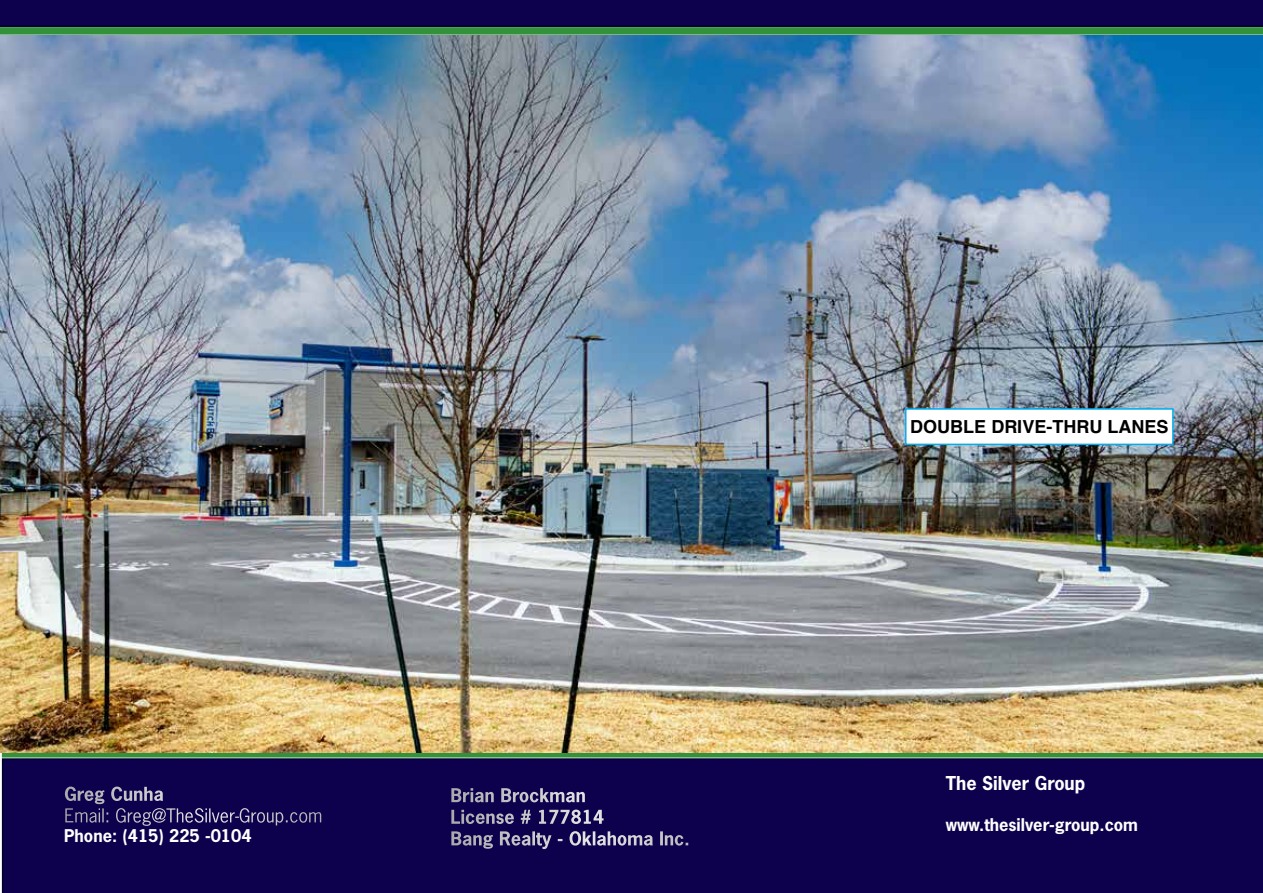
<style>
.page{position:relative;width:1263px;height:893px;background:#fff}
.page>*{position:absolute;margin:0;border:0;box-sizing:border-box;transform-origin:0 0}
.t1{font:700 18px/21.6px "News Gothic Std";color:#fff}
.t2{font:18px "News Gothic Std";color:#fff}
.t3{font:700 18px "Helvetica";color:#000}
.t4{font:700 16.5px "News Gothic Std";color:#fff}
</style>
<div class="page">
<svg style="left:0;top:0;width:1263px;height:27px;background:#0c004a"></svg>
<div style="left:2px;top:758px;width:1261px;height:135px;background:#0d004c"></div>
<div style="left:0;top:27px;width:1263px;height:8px;background:#33913c"></div>
<div style="left:2px;top:751px;width:1261px;height:6px;background:#33913c"></div>
<img style="left:0;top:35px;width:1263px;height:718px">
<div style="left:906px;top:409px;width:267px;height:35px;background:#fff"></div>
<div style="left:905px;top:408px;width:269px;height:37px;border:2px solid #00aeef"></div>
<p class="t1" style="left:64px;top:783px;width:101px">Greg Cunha</p>
<p class="t2" style="left:64px;top:804px;width:260px">Email: Greg@TheSilver-Group.com</p>
<p class="t4" style="left:64px;top:825px;width:189px">Phone: (415) 225 -0104</p>
<p class="t1" style="left:450px;top:784px;width:241px">Brian Brockman<br>License # 177814<br>Bang Realty - Oklahoma Inc.</p>
<p class="t3" style="left:910px;top:413px;width:259px">DOUBLE DRIVE-THRU LANES</p>
<p class="t1" style="left:946px;top:772px;width:141px">The Silver Group</p>
<p class="t4" style="left:946px;top:814px;width:194px">www.thesilver-group.com</p>
</div>
